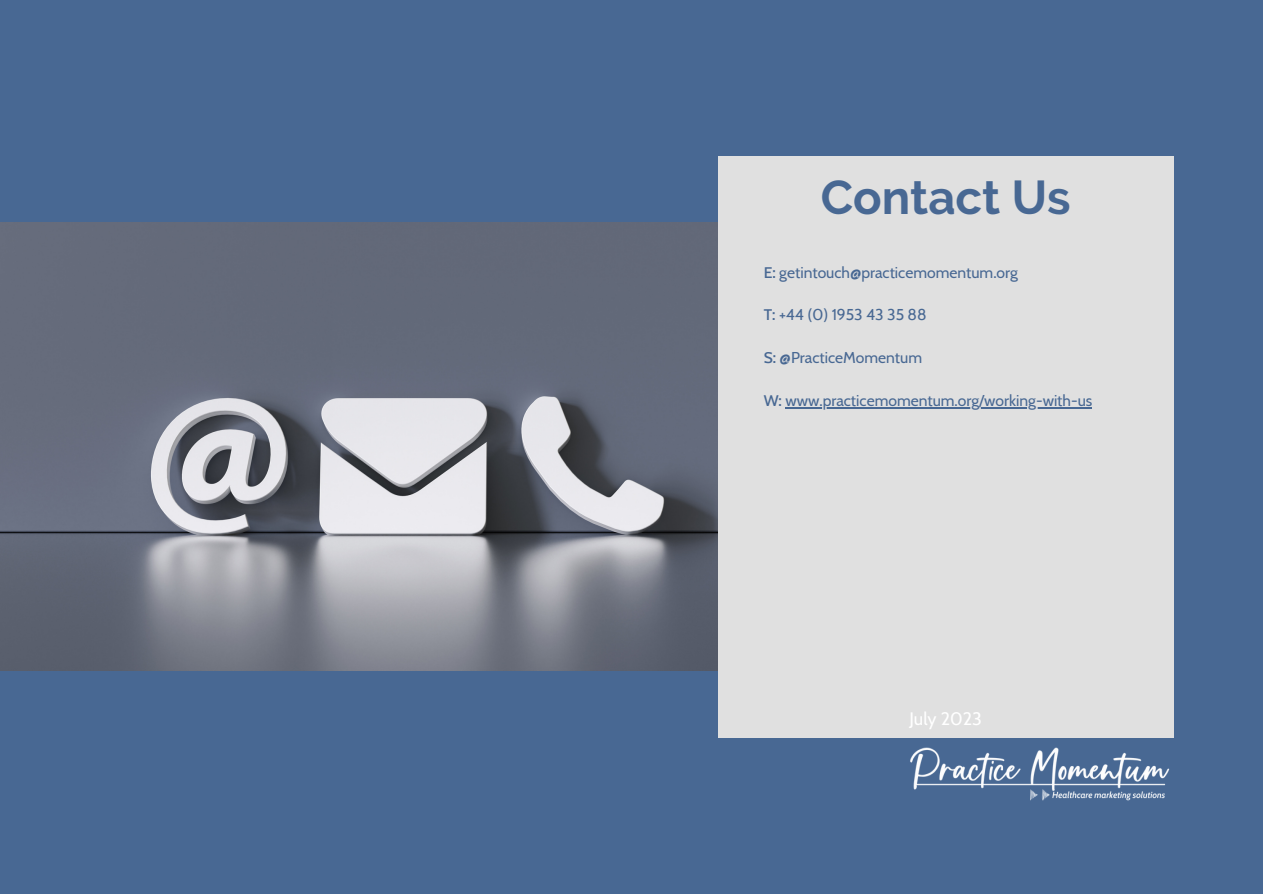
<style>
.page{position:relative;width:1263px;height:894px;background:#fff}
.page>*{position:absolute;margin:0;border:0;box-sizing:border-box;transform-origin:0 0}
.t1{font:700 47.25px "Raleway";color:#486893}
.t2{font:18px "Cabin";color:#fff}
.t3{font:15.6px "Cabin";color:#486893}
.s1{font-weight:500}
</style>
<div class="page">
<div style="left:0;top:0;width:1263px;height:893px;background:#486893"></div>
<img style="left:910px;top:747px;width:260px;height:54px">
<img style="left:0;top:223px;width:718px;height:447px">
<div style="left:718px;top:156px;width:455px;height:581px;background:#e0e0e0"></div>
<hr style="left:785px;top:407px;width:307px;height:1px;background:#486893">
<p class="t1" style="left:821px;top:170px;width:251px">Contact Us</p>
<p class="t3" style="left:764px;top:262px;width:256px"><span class="s1">E:</span> getintouch@practicemomentum.org</p>
<p class="t3" style="left:764px;top:305px;width:164px"><span class="s1">T:</span> +44 (0) 1953 43 35 88</p>
<p class="t3" style="left:764px;top:348px;width:160px"><span class="s1">S:</span> @PracticeMomentum</p>
<p class="t3" style="left:764px;top:390px;width:330px"><span class="s1">W:</span> www.practicemomentum.org/working-with-us</p>
<p class="t2" style="left:909px;top:707px;width:74px">July 2023</p>
</div>
